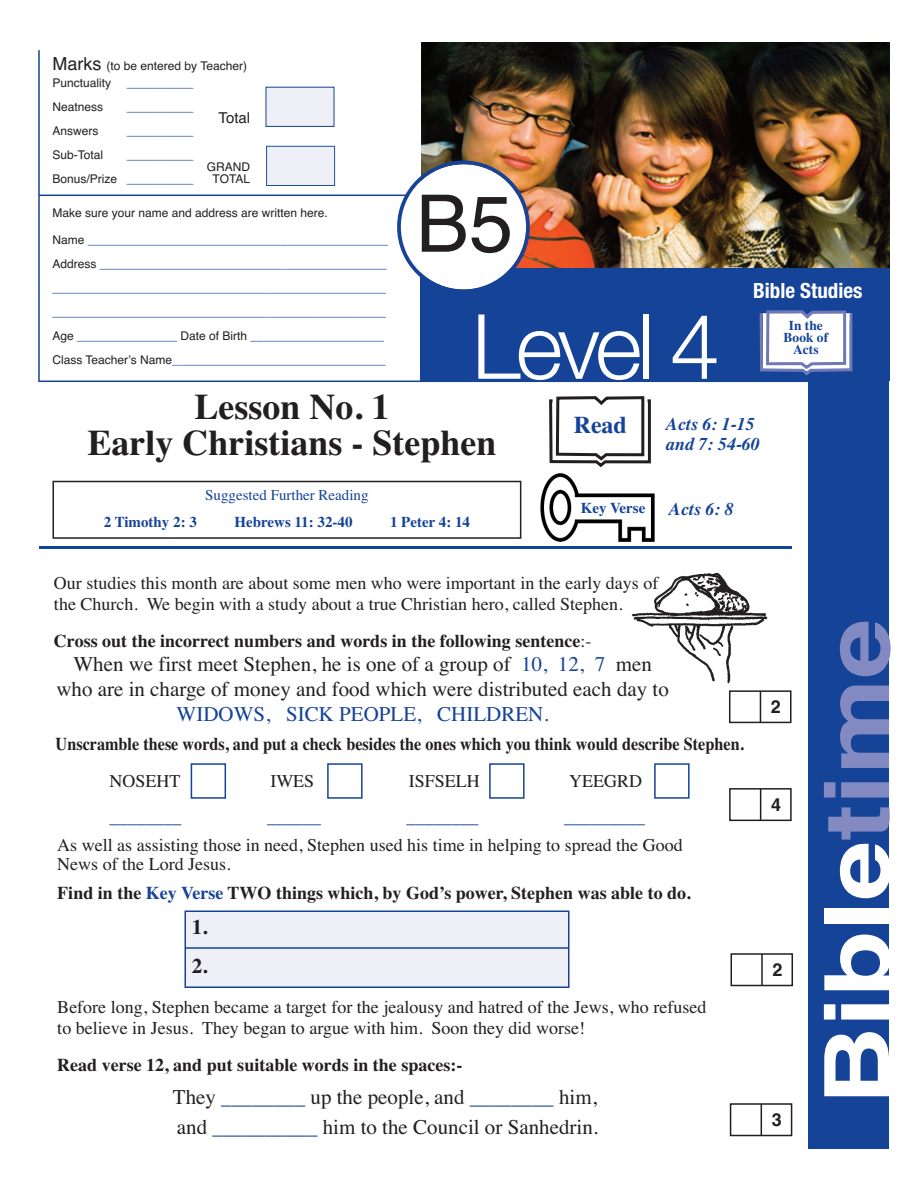
<style>
.page{position:relative;width:918px;height:1188px;background:#fff}
.page>*{position:absolute;margin:0;border:0;box-sizing:border-box;transform-origin:0 0}
.t1{font:700 90px "Helvetica";color:#fff;scale:1.2 1}
.t2{font:300 90px "Helvetica Neue";letter-spacing:-.05em;color:#fff}
.t3{font:79.5px "Helvetica";color:#231f20}
.t4{font:700 36px/36px "Times";color:#231f20;text-align:center}
.t5{font:700 24px "Times";color:#154398}
.t6{font:21px/25.2px "Times";color:#231f20;text-align:center}
.t7{font:21px "Times";color:#154398}
.t8{font:700 condensed 21px "Helvetica Neue";color:#fff}
.t9{font:700 21px/39px "Times";color:#231f20}
.t10{font:18px/21.6px "Times";color:#231f20}
.t11{font:700 18px "Times";color:#231f20}
.t12{font:700 18px "Times";color:#231f20;scale:.9 1}
.t13{font:18px "Times";color:#154398}
.t14{font:italic 700 18px/19.5px "Times";color:#154398}
.t15{font:700 18px "Helvetica";color:#231f20}
.t16{font:700 15px "Times";color:#154398}
.t17{font:15px "Times";color:#154398}
.t18{font:15px "Helvetica";color:#231f20}
.t19{font:700 13.5px/12px "Times";color:#154398;text-align:center}
.t20{font:12px/24px "Helvetica";color:#154398}
.t21{font:12px/17px "Helvetica";color:#231f20}
.s1{font-size:18px}
.s2{color:#154398}
.s3{color:#231f20}
.s4{font-weight:400}
.s5{color:#828ac1}
</style>
<div class="page">
<img style="left:422px;top:42px;width:467px;height:226px">
<div style="left:420px;top:268px;width:470px;height:113px;background:#154398"></div>
<div style="left:808px;top:380px;width:82px;height:769px;background:#154398"></div>
<div style="left:52px;top:481px;width:469px;height:58px;border:2px solid #231f20"></div>
<img style="left:540px;top:473px;width:115px;height:69px">
<svg style="left:397px;top:161px;width:133px;height:129px"></svg>
<hr style="left:39px;top:546px;width:753px;height:3px;background:#154398">
<hr style="left:38px;top:50px;width:2px;height:332px;background:#154398">
<hr style="left:39px;top:195px;width:369px;height:1px;background:#154398">
<hr style="left:39px;top:381px;width:770px;height:1px;background:#154398">
<div style="left:266px;top:87px;width:68px;height:39px;background:#eeeff7"></div>
<div style="left:266px;top:87px;width:68px;height:40px;border:1px solid #154398"></div>
<div style="left:267px;top:146px;width:67px;height:39px;background:#eeeff7"></div>
<div style="left:266px;top:146px;width:69px;height:40px;border:1px solid #1c52a4"></div>
<svg style="left:549px;top:396px;width:102px;height:71px"></svg>
<svg style="left:760px;top:310px;width:92px;height:65px;background:#cdd3e7"></svg>
<svg style="left:729px;top:690px;width:63px;height:34px"></svg>
<div style="left:769px;top:698px;width:18px;height:19px;background:#fff"></div>
<svg style="left:729px;top:788px;width:63px;height:34px"></svg>
<div style="left:770px;top:795px;width:18px;height:20px;background:#fff"></div>
<svg style="left:190px;top:763px;width:500px;height:36px"></svg>
<svg style="left:730px;top:953px;width:63px;height:34px"></svg>
<div style="left:771px;top:961px;width:18px;height:19px;background:#fff"></div>
<svg style="left:184px;top:910px;width:386px;height:78px;background:#e0e3f0"></svg>
<svg style="left:729px;top:1103px;width:64px;height:34px"></svg>
<img style="left:631px;top:572px;width:137px;height:111px">
<p class="t21" style="left:52px;top:59px;width:196px"><span class="s1">Marks</span> (to be entered by Teacher)<br>Punctuality</p>
<p class="t20" style="left:127px;top:72px;width:68px">__________</p>
<p class="t21" style="left:52px;top:100px;width:52px">Neatness</p>
<p class="t20" style="left:127px;top:96px;width:68px">__________</p>
<p class="t18" style="left:219px;top:112px;width:33px">Total</p>
<p class="t21" style="left:52px;top:124px;width:48px">Answers</p>
<p class="t20" style="left:127px;top:120px;width:68px">__________</p>
<p class="t21" style="left:52px;top:148px;width:52px">Sub-Total</p>
<p class="t20" style="left:127px;top:144px;width:68px">__________</p>
<p class="t21" style="left:207px;top:160px;width:45px">GRAND</p>
<p class="t21" style="left:52px;top:172px;width:142px">Bonus/Prize <span class="s2">__________</span></p>
<p class="t21" style="left:213px;top:172px;width:39px">TOTAL</p>
<p class="t21" style="left:52px;top:205px;width:277px">Make sure your name and address are written here.</p>
<p class="t20" style="left:52px;top:229px;width:337px"><span class="s3">Name</span> _____________________________________________ <span class="s3">Address</span> ___________________________________________ __________________________________________________ __________________________________________________ <span class="s3">Age</span> _______________ <span class="s3">Date of Birth</span> ____________________ <span class="s3">Class Teacherʼs Name</span>________________________________</p>
<h2 class="t3" style="left:416px;top:195px;width:99px">B5</h2>
<h1 class="t2" style="left:472px;top:315px;width:250px">Level 4</h1>
<p class="t8" style="left:753px;top:279px;width:111px">Bible Studies</p>
<p class="t19" style="left:784px;top:321px;width:46px">In the<br>Book of<br>Acts</p>
<h3 class="t4" style="left:88px;top:393px;width:411px">Lesson No. 1<br>Early Christians - Stephen</h3>
<p class="t17" style="left:205px;top:490px;width:165px">Suggested Further Reading</p>
<p class="t16" style="left:104px;top:517px;width:95px">2 Timothy 2: 3</p>
<p class="t16" style="left:234px;top:517px;width:120px">Hebrews 11: 32-40</p>
<p class="t16" style="left:390px;top:517px;width:82px">1 Peter 4: 14</p>
<h3 class="t5" style="left:574px;top:416px;width:55px">Read</h3>
<p class="t14" style="left:666px;top:416px;width:95px">Acts 6: 1-15 and 7: 54-60</p>
<p class="t16" style="left:581px;top:502px;width:66px">Key Verse</p>
<p class="t14" style="left:669px;top:500px;width:66px">Acts 6: 8</p>
<p class="t10" style="left:54px;top:574px;width:606px">Our studies this month are about some men who were important in the early days of the Church. We begin with a study about a true Christian hero, called Stephen.</p>
<p class="t11" style="left:54px;top:634px;width:539px">Cross out the incorrect numbers and words in the following sentence<span class="s4">:-</span></p>
<p class="t6" style="left:56px;top:653px;width:614px">When we first meet Stephen, he is one of a group of <span class="s2">10, 12, 7</span> men who are in charge of money and food which were distributed each day to</p>
<p class="t7" style="left:177px;top:707px;width:374px">WIDOWS, SICK PEOPLE, CHILDREN.</p>
<p class="t12" style="left:56px;top:738px;width:766px">Unscramble these words, and put a check besides the ones which you think would describe Stephen.</p>
<p class="t10" style="left:110px;top:772px;width:72px">NOSEHT</p>
<p class="t10" style="left:270px;top:772px;width:45px">IWES</p>
<p class="t10" style="left:409px;top:772px;width:73px">ISFSELH</p>
<p class="t10" style="left:569px;top:772px;width:74px">YEEGRD</p>
<p class="t13" style="left:110px;top:811px;width:73px">________</p>
<p class="t13" style="left:267px;top:811px;width:55px">______</p>
<p class="t13" style="left:407px;top:811px;width:73px">________</p>
<p class="t13" style="left:564px;top:811px;width:82px">_________</p>
<p class="t10" style="left:57px;top:836px;width:627px;line-height:19.5px">As well as assisting those in need, Stephen used his time in helping to spread the Good<br>News of the Lord Jesus.</p>
<p class="t11" style="left:57px;top:887px;width:635px">Find in the <span class="s2">Key Verse</span> TWO things which, by God’s power, Stephen was able to do.</p>
<p class="t9" style="left:192px;top:909px;width:17px">1.<br>2.</p>
<p class="t10" style="left:57px;top:997px;width:651px">Before long, Stephen became a target for the jealousy and hatred of the Jews, who refused to believe in Jesus. They began to argue with him. Soon they did worse!</p>
<p class="t11" style="left:57px;top:1058px;width:406px">Read verse 12, and put suitable words in the spaces:-</p>
<p class="t6" style="left:173px;top:1084px;width:427px;line-height:30px;text-align:left">They <span class="s2">________</span> up the people, and <span class="s2">________</span> him, and <span class="s2">__________</span> him to the Council or Sanhedrin.</p>
<p class="t15" style="left:771px;top:700px;width:12px">2</p>
<p class="t15" style="left:771px;top:798px;width:12px">4</p>
<p class="t15" style="left:772px;top:963px;width:12px">2</p>
<p class="t15" style="left:772px;top:1113px;width:12px">3</p>
<h1 class="t1" style="left:824px;top:1105px;width:407px;rotate:-90deg">Bible<span class="s5">time</span></h1>
</div>
